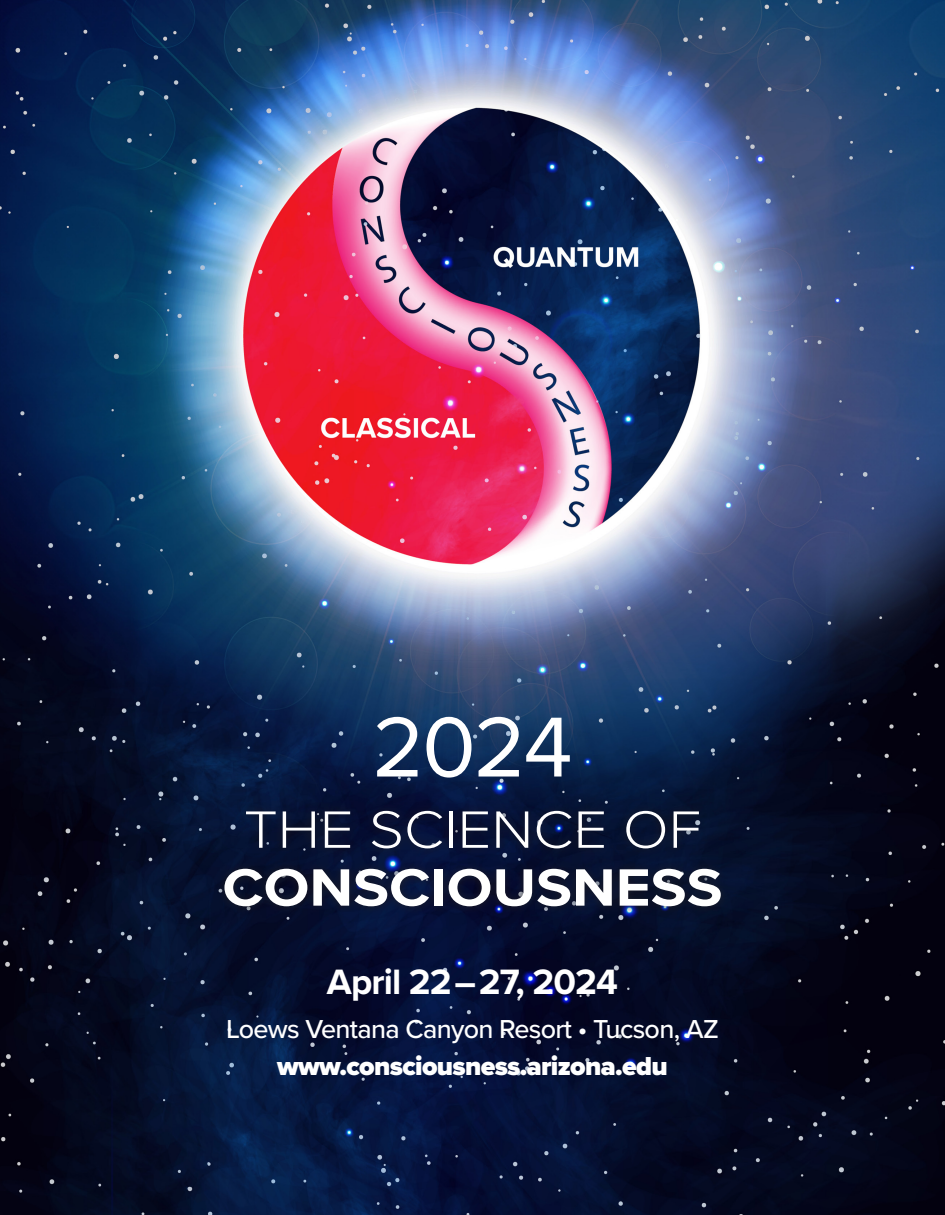
<style>
.page{position:relative;width:945px;height:1215px;background:#fff}
.page>*{position:absolute;margin:0;border:0;box-sizing:border-box;transform-origin:0 0}
.t1{font:88.2px "Proxima Nova";color:#fff}
.t2{font:700 54.45px/57.9px "Proxima Nova";color:#fff;text-align:center;scale:1.1 1}
.t3{font:700 36.6px "Proxima Nova";letter-spacing:-.025em;color:#fff}
.t4{font:500 27px "Proxima Nova";letter-spacing:-.025em;color:#fff}
.t5{font:900 27px "Proxima Nova";letter-spacing:-.025em;color:#fff}
.s1{font-weight:300}
</style>
<div class="page">
<img style="left:0;top:0;width:945px;height:1215px">
<div style="left:215px;top:802px;width:514px;height:113px;background:#231f20;opacity:.75"></div>
<p class="t1" style="left:372px;top:681px;width:202px">2024</p>
<p class="t2" style="left:222px;top:799px;width:456px"><span class="s1">THE SCIENCE OF<br></span>CONSCIOUSNESS</p>
<p class="t3" style="left:327px;top:954px;width:293px">April 22 – 27, 2024</p>
<p class="t4" style="left:226px;top:1009px;width:494px">Loews Ventana Canyon Resort • Tucson, AZ</p>
<p class="t5" style="left:277px;top:1046px;width:392px">www.consciousness.arizona.edu</p>
</div>
